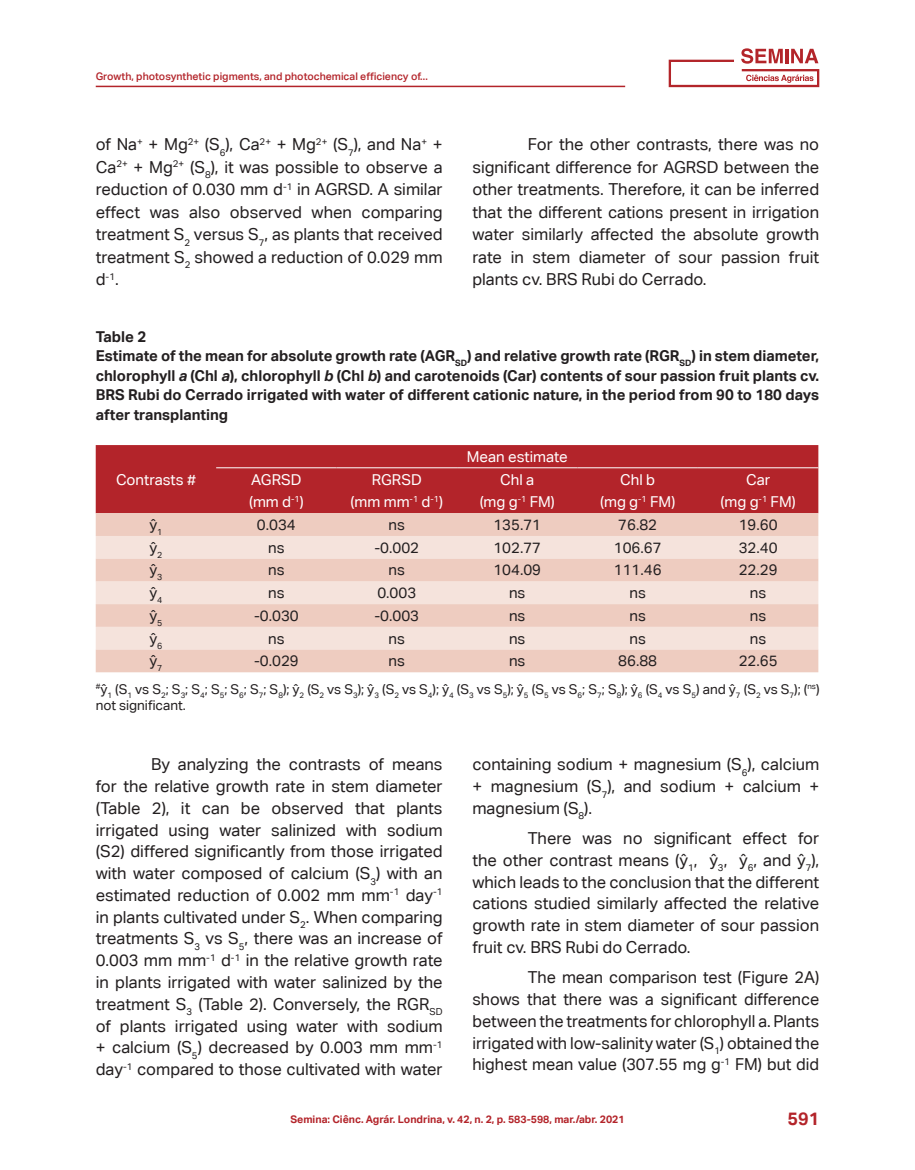
<style>
.page{position:relative;width:915px;height:1170px;background:#fff}
.page>*{position:absolute;margin:0;border:0;box-sizing:border-box;transform-origin:0 0}
.t1{font:700 18px "Aktiv Grotesk Corp";color:#b3242a}
.corpo_do_texto{font:16.5px/21.8px "Aktiv Grotesk Corp";color:#231f20;text-align:justify}
.título_Tabela{font:700 15px/19.5px "Aktiv Grotesk Corp";color:#231f20;text-align:justify}
.texto_tabela{font:15px "Aktiv Grotesk Corp";color:#231f20}
.texto_tabela-2{font:15px "Aktiv Grotesk Corp";color:#fff}
.legenda_de_tabela{font:13.5px/16.5px "Aktiv Grotesk Corp";color:#231f20}
.t2{font:500 10.5px "Aktiv Grotesk Corp";color:#b3242a}
.t3{font:700 10.5px "Aktiv Grotesk Corp";color:#b3242a}
.s1{font-style:italic}
</style>
<div class="page">
<hr style="left:96px;top:86px;width:529px;height:1px;background:#b3242a">
<svg style="left:668px;top:48px;width:151px;height:39px"></svg>
<div style="left:672px;top:64px;width:66px;height:19px;background:#fff"></div>
<div style="left:96px;top:445px;width:722px;height:68px;background:#b3242a"></div>
<div style="left:96px;top:513px;width:722px;height:23px;background:#eeccc0"></div>
<div style="left:96px;top:536px;width:722px;height:22px;background:#f5e3dc"></div>
<svg style="left:96px;top:558px;width:722px;height:114px;background:#f0d5cb"></svg>
<hr style="left:216px;top:467px;width:120px;height:1px;background:#fff">
<hr style="left:336px;top:467px;width:121px;height:1px;background:#fff">
<hr style="left:457px;top:467px;width:120px;height:1px;background:#fff">
<hr style="left:577px;top:467px;width:120px;height:1px;background:#fff">
<hr style="left:697px;top:467px;width:121px;height:1px;background:#fff">
<p class="t2" style="left:96px;top:69px;width:333px">Growth, photosynthetic pigments, and photochemical efficiency of...</p>
<p class="corpo_do_texto" style="left:96px;top:133px;width:348px;line-height:22.5px">of Na<sup>+</sup> + Mg<sup>2+</sup> (S<sub>6</sub>), Ca<sup>2+</sup> + Mg<sup>2+</sup> (S<sub>7</sub>), and Na<sup>+</sup> + Ca<sup>2+</sup> + Mg<sup>2+</sup> (S<sub>8</sub>), it was possible to observe a reduction of 0.030 mm d<sup>-1</sup> in AGRSD. A similar effect was also observed when comparing treatment S<sub>2</sub> versus S<sub>7</sub>, as plants that received treatment S<sub>2</sub> showed a reduction of 0.029 mm d<sup>-1</sup>.</p>
<p class="corpo_do_texto" style="left:472px;top:133px;width:348px;line-height:22.5px;text-indent:55px">For the other contrasts, there was no significant difference for AGRSD between the other treatments. Therefore, it can be inferred that the different cations present in irrigation water similarly affected the absolute growth rate in stem diameter of sour passion fruit plants cv. BRS Rubi do Cerrado.</p>
<p class="título_Tabela" style="left:96px;top:326px;width:52px">Table 2</p>
<p class="título_Tabela" style="left:96px;top:345px;width:724px">Estimate of the mean for absolute growth rate (AGR<sub>SD</sub>) and relative growth rate (RGR<sub>SD</sub>) in stem diameter, chlorophyll <span class="s1">a</span> (Chl <span class="s1">a</span>), chlorophyll <span class="s1">b</span> (Chl <span class="s1">b</span>) and carotenoids (Car) contents of sour passion fruit plants cv.<br>BRS Rubi do Cerrado irrigated with water of different cationic nature, in the period from 90 to 180 days after transplanting</p>
<p class="texto_tabela-2" style="left:116px;top:470px;width:81px">Contrasts #</p>
<p class="texto_tabela-2" style="left:466px;top:447px;width:102px">Mean estimate</p>
<p class="texto_tabela-2" style="left:251px;top:470px;width:52px">AGRSD</p>
<p class="texto_tabela-2" style="left:372px;top:470px;width:51px">RGRSD</p>
<p class="texto_tabela-2" style="left:500px;top:470px;width:35px">Chl a</p>
<p class="texto_tabela-2" style="left:620px;top:470px;width:36px">Chl b</p>
<p class="texto_tabela-2" style="left:745px;top:470px;width:26px">Car</p>
<p class="texto_tabela-2" style="left:249px;top:493px;width:56px">(mm d<sup>-1</sup>)</p>
<p class="texto_tabela-2" style="left:350px;top:493px;width:94px">(mm mm<sup>-1</sup> d<sup>-1</sup>)</p>
<p class="texto_tabela-2" style="left:479px;top:493px;width:77px">(mg g<sup>-1</sup> FM)</p>
<p class="texto_tabela-2" style="left:600px;top:493px;width:77px">(mg g<sup>-1</sup> FM)</p>
<p class="texto_tabela-2" style="left:720px;top:493px;width:77px">(mg g<sup>-1</sup> FM)</p>
<p class="texto_tabela" style="left:149px;top:515px;width:15px">ŷ<sub>1</sub></p>
<p class="texto_tabela" style="left:257px;top:515px;width:40px">0.034</p>
<p class="texto_tabela" style="left:388px;top:515px;width:18px">ns</p>
<p class="texto_tabela" style="left:493px;top:515px;width:49px">135.71</p>
<p class="texto_tabela" style="left:618px;top:515px;width:40px">76.82</p>
<p class="texto_tabela" style="left:738px;top:515px;width:40px">19.60</p>
<p class="texto_tabela" style="left:149px;top:538px;width:15px">ŷ<sub>2</sub></p>
<p class="texto_tabela" style="left:268px;top:538px;width:18px">ns</p>
<p class="texto_tabela" style="left:374px;top:538px;width:46px">-0.002</p>
<p class="texto_tabela" style="left:493px;top:538px;width:49px">102.77</p>
<p class="texto_tabela" style="left:613px;top:538px;width:49px">106.67</p>
<p class="texto_tabela" style="left:738px;top:538px;width:40px">32.40</p>
<p class="texto_tabela" style="left:149px;top:561px;width:15px">ŷ<sub>3</sub></p>
<p class="texto_tabela" style="left:268px;top:561px;width:18px">ns</p>
<p class="texto_tabela" style="left:388px;top:561px;width:18px">ns</p>
<p class="texto_tabela" style="left:493px;top:561px;width:49px">104.09</p>
<p class="texto_tabela" style="left:613px;top:561px;width:49px">111.46</p>
<p class="texto_tabela" style="left:738px;top:561px;width:40px">22.29</p>
<p class="texto_tabela" style="left:149px;top:584px;width:15px">ŷ<sub>4</sub></p>
<p class="texto_tabela" style="left:268px;top:584px;width:18px">ns</p>
<p class="texto_tabela" style="left:377px;top:584px;width:40px">0.003</p>
<p class="texto_tabela" style="left:509px;top:584px;width:18px">ns</p>
<p class="texto_tabela" style="left:629px;top:584px;width:18px">ns</p>
<p class="texto_tabela" style="left:749px;top:584px;width:18px">ns</p>
<p class="texto_tabela" style="left:149px;top:606px;width:15px">ŷ<sub>5</sub></p>
<p class="texto_tabela" style="left:254px;top:606px;width:46px">-0.030</p>
<p class="texto_tabela" style="left:374px;top:606px;width:46px">-0.003</p>
<p class="texto_tabela" style="left:509px;top:606px;width:18px">ns</p>
<p class="texto_tabela" style="left:629px;top:606px;width:18px">ns</p>
<p class="texto_tabela" style="left:749px;top:606px;width:18px">ns</p>
<p class="texto_tabela" style="left:149px;top:629px;width:15px">ŷ<sub>6</sub></p>
<p class="texto_tabela" style="left:268px;top:629px;width:18px">ns</p>
<p class="texto_tabela" style="left:388px;top:629px;width:18px">ns</p>
<p class="texto_tabela" style="left:509px;top:629px;width:18px">ns</p>
<p class="texto_tabela" style="left:629px;top:629px;width:18px">ns</p>
<p class="texto_tabela" style="left:749px;top:629px;width:18px">ns</p>
<p class="texto_tabela" style="left:149px;top:652px;width:15px">ŷ<sub>7</sub></p>
<p class="texto_tabela" style="left:254px;top:652px;width:46px">-0.029</p>
<p class="texto_tabela" style="left:388px;top:652px;width:18px">ns</p>
<p class="texto_tabela" style="left:509px;top:652px;width:18px">ns</p>
<p class="texto_tabela" style="left:618px;top:652px;width:40px">86.88</p>
<p class="texto_tabela" style="left:738px;top:652px;width:40px">22.65</p>
<p class="legenda_de_tabela" style="left:96px;top:680px;width:725px"><sup>#</sup>ŷ<sub>1</sub> (S<sub>1</sub> vs S<sub>2</sub>; S<sub>3</sub>; S<sub>4</sub>; S<sub>5</sub>; S<sub>6</sub>; S<sub>7</sub>; S<sub>8</sub>); ŷ<sub>2</sub> (S<sub>2</sub> vs S<sub>3</sub>); ŷ<sub>3</sub> (S<sub>2</sub> vs S<sub>4</sub>); ŷ<sub>4</sub> (S<sub>3</sub> vs S<sub>5</sub>); ŷ<sub>5</sub> (S<sub>5</sub> vs S<sub>6</sub>; S<sub>7</sub>; S<sub>8</sub>); ŷ<sub>6</sub> (S<sub>4</sub> vs S<sub>5</sub>) and ŷ<sub>7</sub> (S<sub>2</sub> vs S<sub>7</sub>); (<sup>ns</sup>) not significant.</p>
<p class="corpo_do_texto" style="left:96px;top:753px;width:348px;text-indent:55px">By analyzing the contrasts of means for the relative growth rate in stem diameter (Table 2), it can be observed that plants irrigated using water salinized with sodium (S2) differed significantly from those irrigated with water composed of calcium (S<sub>3</sub>) with an estimated reduction of 0.002 mm mm<sup>-1</sup> day<sup>-1 </sup>in plants cultivated under S<sub>2</sub>. When comparing treatments S<sub>3</sub> vs S<sub>5</sub>, there was an increase of 0.003 mm mm<sup>-1</sup> d<sup>-1</sup> in the relative growth rate in plants irrigated with water salinized by the treatment S<sub>3</sub> (Table 2). Conversely, the RGR<sub>SD </sub>of plants irrigated using water with sodium + calcium (S<sub>5</sub>) decreased by 0.003 mm mm<sup>-1 </sup>day<sup>-1</sup> compared to those cultivated with water</p>
<p class="corpo_do_texto" style="left:472px;top:753px;width:348px">containing sodium + magnesium (S<sub>6</sub>), calcium + magnesium (S<sub>7</sub>), and sodium + calcium + magnesium (S<sub>8</sub>).</p>
<p class="corpo_do_texto" style="left:472px;top:827px;width:348px;text-indent:55px">There was no significant effect for the other contrast means (ŷ<sub>1</sub>, ŷ<sub>3</sub>, ŷ<sub>6</sub>, and ŷ<sub>7</sub>), which leads to the conclusion that the different cations studied similarly affected the relative growth rate in stem diameter of sour passion fruit cv. BRS Rubi do Cerrado.</p>
<p class="corpo_do_texto" style="left:472px;top:966px;width:348px;text-indent:55px">The mean comparison test (Figure 2A) shows that there was a significant difference between the treatments for chlorophyll a. Plants irrigated with low-salinity water (S<sub>1</sub>) obtained the highest mean value (307.55 mg g<sup>-1</sup> FM) but did</p>
<p class="t3" style="left:290px;top:1112px;width:335px">Semina: Ciênc. Agrár. Londrina, v. 42, n. 2, p. 583-598, mar./abr. 2021</p>
<p class="t1" style="left:787px;top:1107px;width:33px">591</p>
</div>
